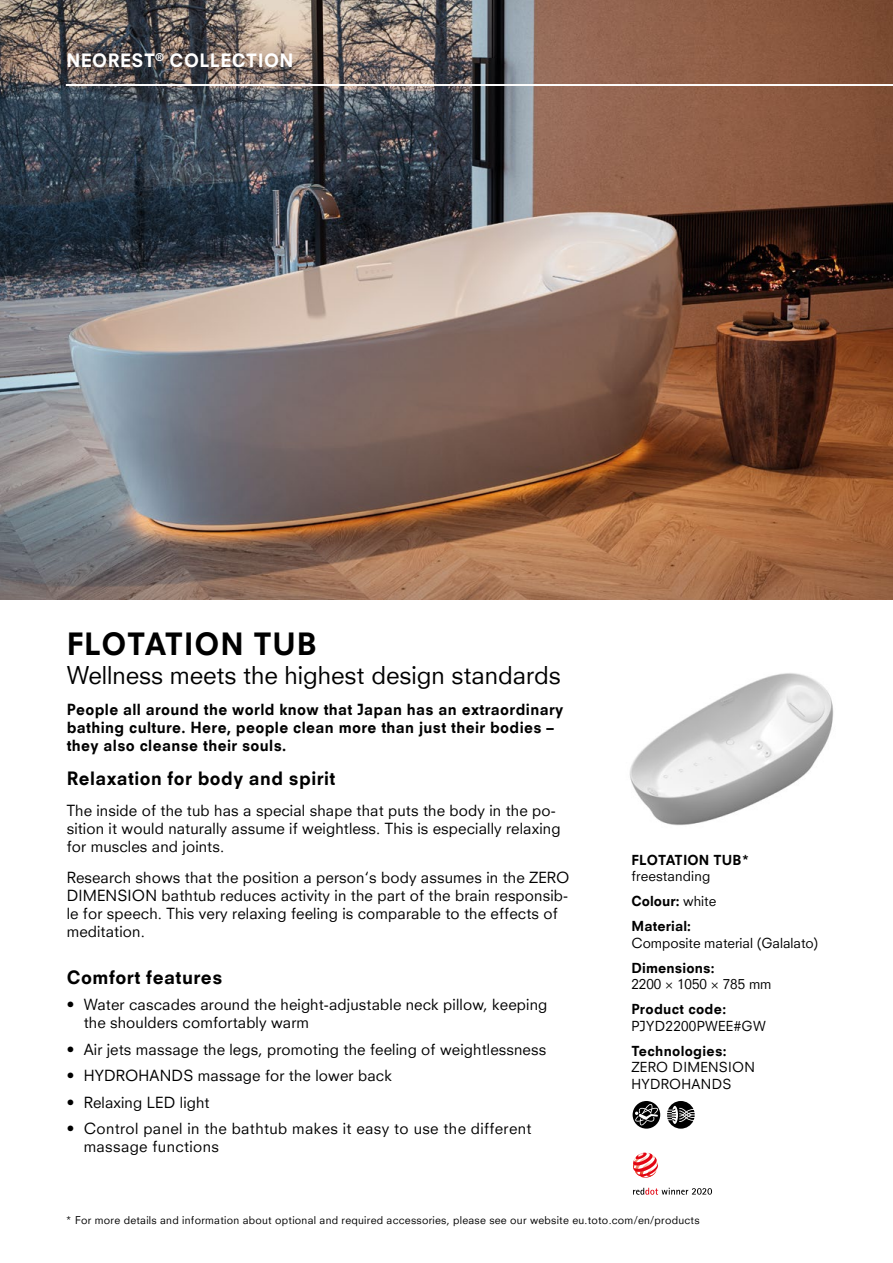
<style>
.page{position:relative;width:893px;height:1263px;background:#fff}
.page>*{position:absolute;margin:0;border:0;box-sizing:border-box;transform-origin:0 0}
.t1{font:800 30px "Neuzeit SLT";letter-spacing:.025em;color:#000}
.t2{font:24px "Neuzeit SLT";color:#000}
.t3{font:800 18px "Neuzeit SLT";letter-spacing:.025em;color:#000}
.t4{font:800 18px "Neuzeit SLT";letter-spacing:.025em;color:#fff}
.t5{font:15px/18px "Neuzeit SLT";letter-spacing:.01em;color:#000}
.t6{font:800 15px/18px "Neuzeit SLT";letter-spacing:.025em;color:#000}
.t7{font:13.5px/25px "Neuzeit SLT";letter-spacing:.01em;color:#000}
.t8{font:800 13.5px "Neuzeit SLT";letter-spacing:.01em;color:#000}
.t9{font:10.5px "Neuzeit SLT";letter-spacing:.025em;color:#000}
.s1{font-weight:800}
</style>
<div class="page">
<img style="left:0;top:0;width:893px;height:600px">
<div style="left:49px;top:35px;width:261px;height:51px;background:#000;opacity:.6"></div>
<svg style="left:633px;top:1101px;width:27px;height:27px"></svg>
<svg style="left:667px;top:1101px;width:28px;height:28px"></svg>
<hr style="left:66px;top:84px;width:827px;height:2px;background:#fff">
<svg style="left:633px;top:1152px;width:25px;height:26px"></svg>
<svg style="left:633px;top:1188px;width:79px;height:7px"></svg>
<img style="left:629px;top:673px;width:205px;height:153px">
<p class="t4" style="left:66px;top:49px;width:229px">NEOREST<sup>®</sup> COLLECTION</p>
<h1 class="t1" style="left:67px;top:626px;width:251px">FLOTATION TUB</h1>
<h2 class="t2" style="left:67px;top:660px;width:496px">Wellness meets the highest design standards</h2>
<p class="t6" style="left:67px;top:700px;width:498px">People all around the world know that Japan has an extraordinary bathing culture. Here, people clean more than just their bodies – they also cleanse their souls.</p>
<p class="t3" style="left:67px;top:767px;width:270px">Relaxation for body and spirit</p>
<p class="t5" style="left:67px;top:801px;width:495px">The inside of the tub has a special shape that puts the body in the po&shy;sition it would naturally assume if weightless. This is especially relaxing for muscles and joints.</p>
<p class="t5" style="left:67px;top:868px;width:504px">Research shows that the position a person‘s body assumes in the ZERO DIMENSION bathtub reduces activity in the part of the brain responsib&shy;le for speech. This very relaxing feeling is comparable to the effects of meditation.</p>
<p class="t3" style="left:67px;top:966px;width:157px">Comfort features</p>
<p class="t5" style="left:84px;top:995px;width:465px;text-indent:-17px"><span class="s1">•</span> Water cascades around the height-adjustable neck pillow, keeping the shoulders comfortably warm</p>
<p class="t5" style="left:67px;top:1040px;width:481px"><span class="s1">•</span> Air jets massage the legs, promoting the feeling of weightlessness</p>
<p class="t5" style="left:67px;top:1066px;width:327px"><span class="s1">•</span> HYDROHANDS massage for the lower back</p>
<p class="t5" style="left:67px;top:1093px;width:144px"><span class="s1">•</span> Relaxing LED light</p>
<p class="t5" style="left:84px;top:1119px;width:449px;text-indent:-17px"><span class="s1">•</span> Control panel in the bathtub makes it easy to use the different massage functions</p>
<p class="t8" style="left:631px;top:851px;width:119px">FLOTATION TUB*</p>
<p class="t7" style="left:631px;top:863px;width:86px">freestanding<br><span class="s1">Colour:</span> white<br><span class="s1">Material:</span></p>
<p class="t7" style="left:631px;top:930px;width:188px">Composite material (Galalato)</p>
<p class="t8" style="left:631px;top:959px;width:85px">Dimensions:</p>
<p class="t7" style="left:631px;top:971px;width:142px">2200 × 1050 × 785 mm</p>
<p class="t8" style="left:631px;top:1001px;width:96px">Product code:</p>
<p class="t7" style="left:631px;top:1013px;width:136px">PJYD2200PWEE#GW</p>
<p class="t8" style="left:631px;top:1042px;width:97px">Technologies:</p>
<p class="t7" style="left:631px;top:1059px;width:125px;line-height:16.5px">ZERO DIMENSION<br>HYDROHANDS</p>
<p class="t9" style="left:66px;top:1214px;width:635px">* For more details and information about optional and required accessories, please see our website eu.toto.com/en/products</p>
</div>
